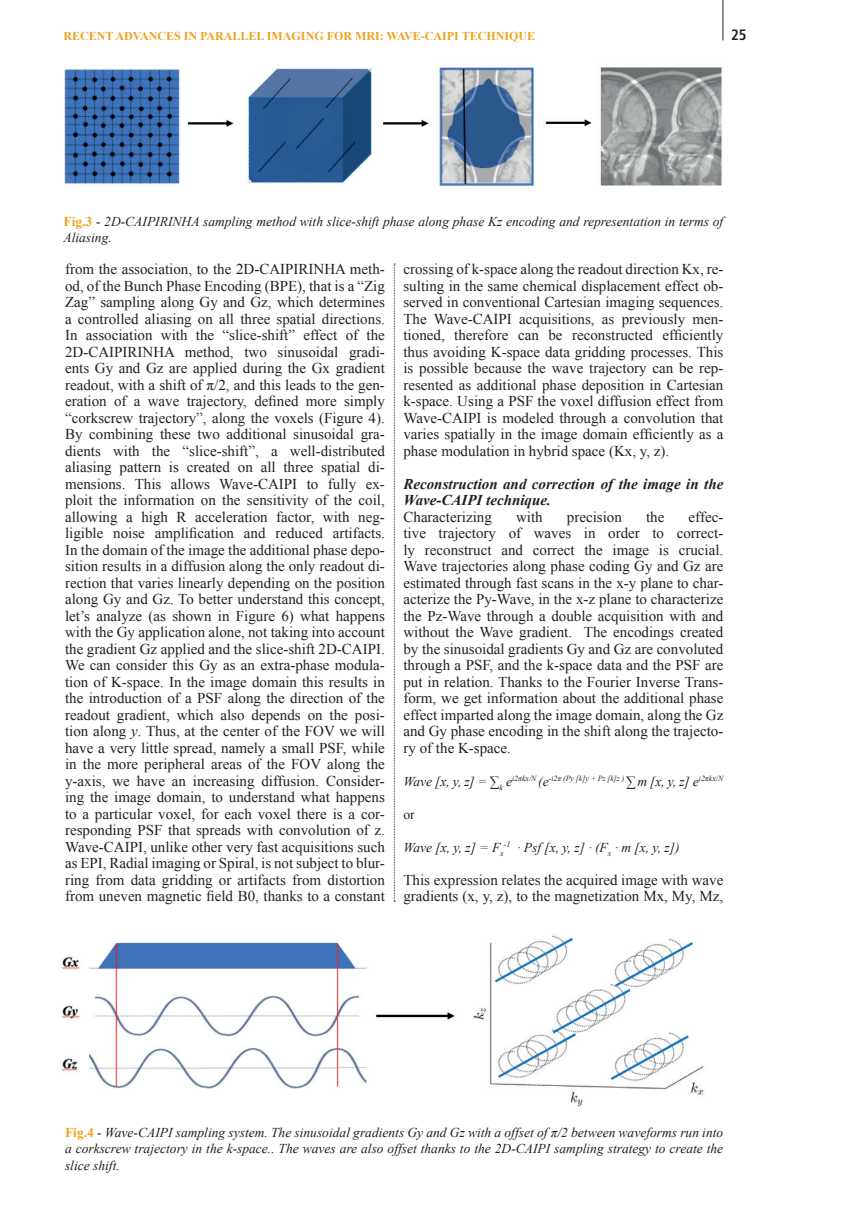
<style>
.page{position:relative;width:851px;height:1212px;background:#fff}
.page>*{position:absolute;margin:0;border:0;box-sizing:border-box;transform-origin:0 0}
.t1{font:15px/16.5px "Times New Roman";color:#231f20;text-align:justify}
.t2{font:italic 700 15px/16.5px "Times New Roman";color:#231f20}
.t3{font:700 condensed 15px "Frutiger";color:#231f20}
.t4{font:italic 13.5px/16.5px "Times New Roman";color:#231f20}
.t5{font:13.5px "Times New Roman";color:#231f20}
.t6{font:700 12px "Times New Roman";color:#eea21f}
.t7{font:italic 7.8px "Times New Roman";color:#231f20}
.s1{font-weight:700;font-style:normal;color:#eea21f}
.s2{font-style:italic}
.s3{font-size:13.5px}
</style>
<div class="page">
<hr style="left:722px;top:0;width:1px;height:40px;background:#231f20">
<svg style="left:394px;top:264px;width:1px;height:638px"></svg>
<img style="left:64px;top:67px;width:658px;height:119px">
<img style="left:62px;top:935px;width:643px;height:172px">
<p class="t6" style="left:63px;top:28px;width:473px">RECENT ADVANCES IN PARALLEL IMAGING FOR MRI: WAVE-CAIPI TECHNIQUE</p>
<p class="t3" style="left:731px;top:26px;width:17px">25</p>
<p class="t4" style="left:63px;top:213px;width:661px"><span class="s1">Fig.3</span> - 2D-CAIPIRINHA sampling method with slice-shift phase along phase Kz encoding and representation in terms of<br>Aliasing.</p>
<p class="t1" style="left:65px;top:261px;width:321px">from the association, to the 2D-CAIPIRINHA meth&shy;od, of the Bunch Phase Encoding (BPE), that is a “Zig Zag” sampling along Gy and Gz, which determines a controlled aliasing on all three spatial directions.<br>In association with the “slice-shift” effect of the 2D-CAIPIRINHA method, two sinusoidal gradi&shy;ents Gy and Gz are applied during the Gx gradient readout, with a shift of π/2, and this leads to the gen&shy;eration of a wave trajectory, defined more simply “corkscrew trajectory”, along the voxels (Figure 4).<br>By combining these two additional sinusoidal gra&shy;dients with the “slice-shift”, a well-distributed aliasing pattern is created on all three spatial di&shy;mensions. This allows Wave-CAIPI to fully ex&shy;ploit the information on the sensitivity of the coil, allowing a high R acceleration factor, with neg&shy;ligible noise amplification and reduced artifacts.<br>In the domain of the image the additional phase depo&shy;sition results in a diffusion along the only readout di&shy;rection that varies linearly depending on the position along Gy and Gz. To better understand this concept, let’s analyze (as shown in Figure 6) what happens with the Gy application alone, not taking into account the gradient Gz applied and the slice-shift 2D-CAIPI.<br>We can consider this Gy as an extra-phase modula&shy;tion of K-space. In the image domain this results in the introduction of a PSF along the direction of the readout gradient, which also depends on the posi&shy;tion along <span class="s2">y</span>. Thus, at the center of the FOV we will have a very little spread, namely a small PSF, while in the more peripheral areas of the FOV along the y-axis, we have an increasing diffusion. Consider&shy;ing the image domain, to understand what happens to a particular voxel, for each voxel there is a cor&shy;responding PSF that spreads with convolution of z.<br>Wave-CAIPI, unlike other very fast acquisitions such as EPI, Radial imaging or Spiral, is not subject to blur&shy;ring from data gridding or artifacts from distortion from uneven magnetic field B0, thanks to a constant</p>
<p class="t1" style="left:403px;top:261px;width:321px">crossing of k-space along the readout direction Kx, re&shy;sulting in the same chemical displacement effect ob&shy;served in conventional Cartesian imaging sequences.<br>The Wave-CAIPI acquisitions, as previously men&shy;tioned, therefore can be reconstructed efficiently thus avoiding K-space data gridding processes. This is possible because the wave trajectory can be rep&shy;resented as additional phase deposition in Cartesian k-space. Using a PSF the voxel diffusion effect from Wave-CAIPI is modeled through a convolution that varies spatially in the image domain efficiently as a phase modulation in hybrid space (Kx, y, z).</p>
<p class="t2" style="left:403px;top:475px;width:321px">Reconstruction and correction of the image in the<br>Wave-CAIPI technique.</p>
<p class="t1" style="left:403px;top:508px;width:90px">Characterizing</p>
<p class="t1" style="left:516px;top:508px;width:28px">with</p>
<p class="t1" style="left:566px;top:508px;width:56px">precision</p>
<p class="t1" style="left:646px;top:508px;width:20px">the</p>
<p class="t1" style="left:403px;top:508px;width:321px;text-indent:285px">effec&shy;tive trajectory of waves in order to correct&shy;ly reconstruct and correct the image is crucial.<br>Wave trajectories along phase coding Gy and Gz are estimated through fast scans in the x-y plane to char&shy;acterize the Py-Wave, in the x-z plane to characterize the Pz-Wave through a double acquisition with and without the Wave gradient. The encodings created by the sinusoidal gradients Gy and Gz are convoluted through a PSF, and the k-space data and the PSF are put in relation. Thanks to the Fourier Inverse Trans&shy;form, we get information about the additional phase effect imparted along the image domain, along the Gz and Gy phase encoding in the shift along the trajecto&shy;ry of the K-space.</p>
<p class="t7" style="left:403px;top:773px;width:321px"><span class="s3">Wave [x, y, z] = ∑</span>k <span class="s3">e</span>i2πkx/N <span class="s3">(e</span>-i2π (Py [k]y + Pz [k]z ) <span class="s3">∑m [x, y, z] e</span>i2πkx/N</p>
<p class="t5" style="left:403px;top:805px;width:13px">or</p>
<p class="t4" style="left:403px;top:838px;width:277px">Wave [x, y, z] = F<sub>x</sub><sup>-1</sup> ∙ Psf [x, y, z] ∙ (F<sub>x</sub> ∙ m [x, y, z])</p>
<p class="t1" style="left:403px;top:871px;width:321px">This expression relates the acquired image with wave gradients (x, y, z), to the magnetization Mx, My, Mz,</p>
<p class="t4" style="left:65px;top:1123px;width:659px;text-align:justify"><span class="s1">Fig.4</span> - Wave-CAIPI sampling system. The sinusoidal gradients Gy and Gz with a offset of π/2 between waveforms run into a corkscrew trajectory in the k-space.. The waves are also offset thanks to the 2D-CAIPI sampling strategy to create the slice shift.</p>
</div>
